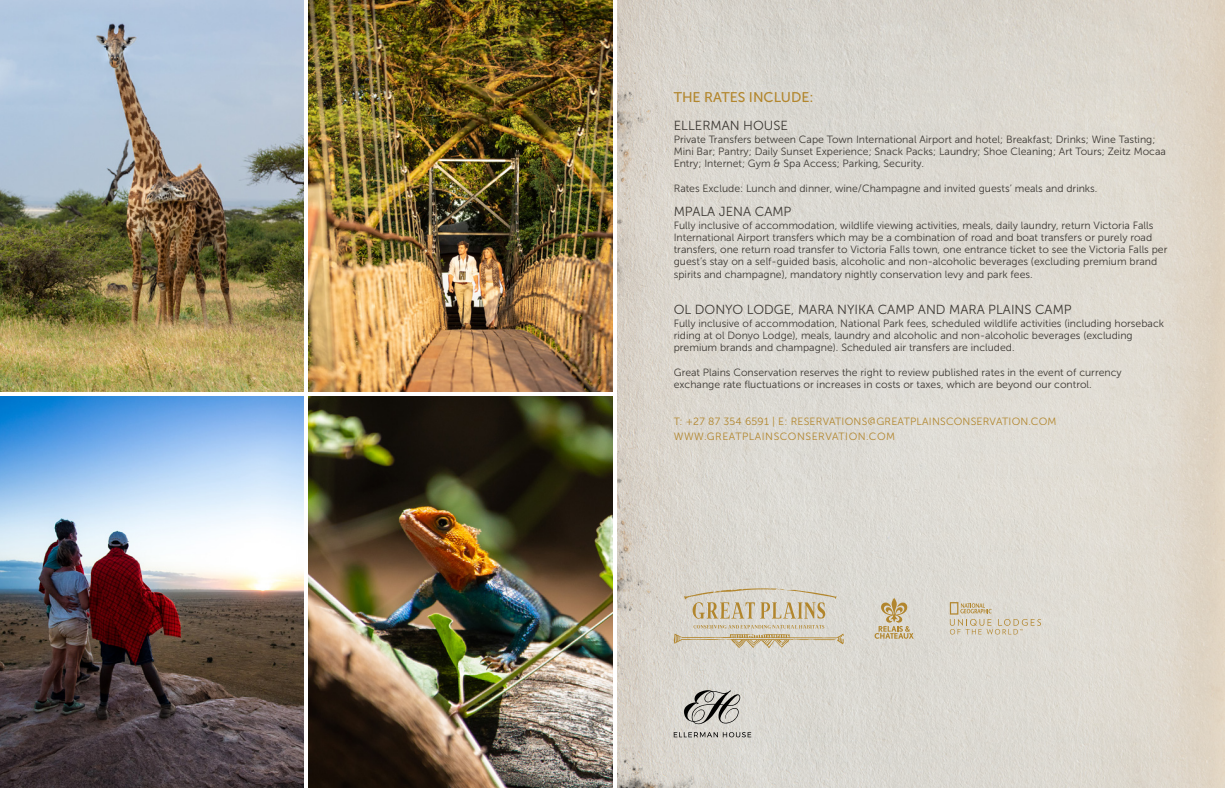
<style>
.page{position:relative;width:1225px;height:788px;background:#fff}
.page>*{position:absolute;margin:0;border:0;box-sizing:border-box;transform-origin:0 0}
.t1{font:14px "Museo Sans 500";color:#b2862d}
.t2{font:13.12px "Museo Sans 300";color:#3c3833}
.t3{font:10.5px/12.2px "Museo Sans 300";color:#3c3833}
.t4{font:10.5px/14.9px "Museo Sans 300";letter-spacing:.02em;color:#b2862d}
</style>
<div class="page">
<img style="left:618px;top:0;width:607px;height:788px">
<img style="left:618px;top:0;width:173px;height:296px">
<img style="left:618px;top:452px;width:173px;height:336px">
<img style="left:309px;top:0;width:303px;height:392px">
<img style="left:309px;top:396px;width:303px;height:392px">
<img style="left:0;top:0;width:304px;height:392px">
<img style="left:0;top:396px;width:304px;height:392px">
<svg style="left:674px;top:625px;width:170px;height:23px;background:#d3c9b4"></svg>
<svg style="left:684px;top:588px;width:153px;height:30px;background:#d3c9b3"></svg>
<svg style="left:875px;top:597px;width:39px;height:41px;background:#cfc2a4"></svg>
<svg style="left:950px;top:602px;width:91px;height:32px;background:#d8d0bf"></svg>
<svg style="left:684px;top:690px;width:56px;height:34px;background:#a2a09b"></svg>
<svg style="left:674px;top:732px;width:77px;height:5px"></svg>
<p class="t1" style="left:674px;top:89px;width:141px">THE RATES INCLUDE:</p>
<p class="t2" style="left:674px;top:119px;width:116px">ELLERMAN HOUSE</p>
<p class="t3" style="left:674px;top:133px;width:494px">Private Transfers between Cape Town International Airport and hotel; Breakfast; Drinks; Wine Tasting;<br>Mini Bar; Pantry; Daily Sunset Experience; Snack Packs; Laundry; Shoe Cleaning; Art Tours; Zeitz Mocaa<br>Entry; Internet; Gym &amp; Spa Access; Parking, Security.</p>
<p class="t3" style="left:674px;top:182px;width:425px">Rates Exclude: Lunch and dinner, wine/Champagne and invited guests’ meals and drinks.</p>
<p class="t2" style="left:674px;top:205px;width:119px">MPALA JENA CAMP</p>
<p class="t3" style="left:674px;top:219px;width:495px">Fully inclusive of accommodation, wildlife viewing activities, meals, daily laundry, return Victoria Falls International Airport transfers which may be a combination of road and boat transfers or purely road transfers, one return road transfer to Victoria Falls town, one entrance ticket to see the Victoria Falls per guest’s stay on a self-guided basis, alcoholic and non-alcoholic beverages (excluding premium brand spirits and champagne), mandatory nightly conservation levy and park fees.</p>
<p class="t2" style="left:674px;top:303px;width:400px">OL DONYO LODGE, MARA NYIKA CAMP AND MARA PLAINS CAMP</p>
<p class="t3" style="left:674px;top:317px;width:492px">Fully inclusive of accommodation, National Park fees, scheduled wildlife activities (including horseback riding at ol Donyo Lodge), meals, laundry and alcoholic and non-alcoholic beverages (excluding premium brands and champagne). Scheduled air transfers are included.</p>
<p class="t3" style="left:674px;top:366px;width:449px">Great Plains Conservation reserves the right to review published rates in the event of currency exchange rate fluctuations or increases in costs or taxes, which are beyond our control.</p>
<p class="t4" style="left:674px;top:413px;width:384px">T: +27 87 354 6591 | E: RESERVATIONS@GREATPLAINSCONSERVATION.COM<br>WWW.GREATPLAINSCONSERVATION.COM</p>
</div>
